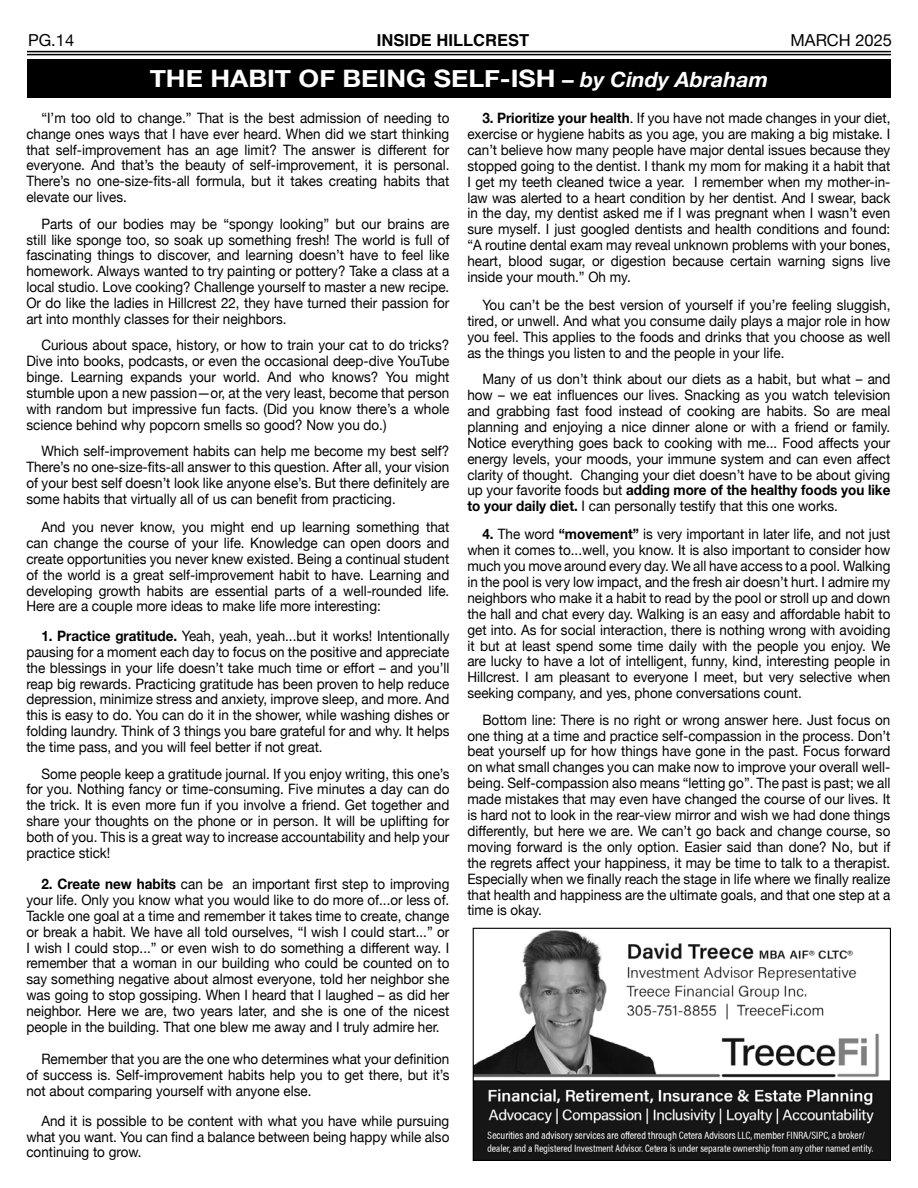
<style>
.page{position:relative;width:918px;height:1188px;background:#fff}
.page>*{position:absolute;margin:0;border:0;box-sizing:border-box;transform-origin:0 0}
.t1{font:700 24px "Helvetica Neue";color:#fff;scale:1.11 1}
.t2{font:700 16.5px "Helvetica";color:#000}
.t3{font:16.5px "Helvetica Neue";color:#000}
.t4{font:14.4px/15.9px "Helvetica Neue";color:#000;text-align:justify;scale:.94 1}
.s1{font-size:21px}
.s2{font-style:italic;font-size:21px}
.s3{font-weight:700}
</style>
<div class="page">
<hr style="left:27px;top:51px;width:864px;height:1px;background:#000">
<hr style="left:27px;top:54px;width:864px;height:1px;background:#000">
<img style="left:475px;top:930px;width:414px;height:229px">
<div style="left:473px;top:928px;width:418px;height:233px;border:1px solid #000"></div>
<div style="left:27px;top:60px;width:864px;height:38px;background:#000"></div>
<p class="t3" style="left:28px;top:28px;width:48px">PG.14</p>
<p class="t2" style="left:377px;top:27px;width:154px">INSIDE HILLCREST</p>
<p class="t3" style="left:791px;top:28px;width:103px">MARCH 2025</p>
<h1 class="t1" style="left:150px;top:60px;width:559px">THE HABIT OF BEING SELF-ISH <span class="s1">–</span> <span class="s2">by Cindy Abraham</span></h1>
<p class="t4" style="left:26px;top:110px;width:452px;text-indent:15px">“I’m too old to change.” That is the best admission of needing to change ones ways that I have ever heard. When did we start thinking that self-improvement has an age limit? The answer is different for everyone. And that’s the beauty of self-improvement, it is personal.<br>There’s no one-size-fits-all formula, but it takes creating habits that elevate our lives.</p>
<p class="t4" style="left:26px;top:216px;width:452px;text-indent:15px">Parts of our bodies may be “spongy looking” but our brains are still like sponge too, so soak up something fresh! The world is full of fascinating things to discover, and learning doesn’t have to feel like homework. Always wanted to try painting or pottery? Take a class at a local studio. Love cooking? Challenge yourself to master a new recipe.<br>Or do like the ladies in Hillcrest 22, they have turned their passion for art into monthly classes for their neighbors.</p>
<p class="t4" style="left:26px;top:338px;width:452px;text-indent:15px">Curious about space, history, or how to train your cat to do tricks?<br>Dive into books, podcasts, or even the occasional deep-dive YouTube binge. Learning expands your world. And who knows? You might stumble upon a new passion—or, at the very least, become that person with random but impressive fun facts. (Did you know there’s a whole science behind why popcorn smells so good? Now you do.)</p>
<p class="t4" style="left:26px;top:444px;width:452px;text-indent:15px">Which self-improvement habits can help me become my best self?<br>There’s no one-size-fits-all answer to this question. After all, your vision of your best self doesn’t look like anyone else’s. But there definitely are some habits that virtually all of us can benefit from practicing.</p>
<p class="t4" style="left:26px;top:520px;width:452px;text-indent:15px">And you never know, you might end up learning something that can change the course of your life. Knowledge can open doors and create opportunities you never knew existed. Being a continual student of the world is a great self-improvement habit to have. Learning and developing growth habits are essential parts of a well-rounded life.<br>Here are a couple more ideas to make life more interesting:</p>
<p class="t4" style="left:26px;top:629px;width:452px;text-indent:15px"><span class="s3">1. Practice gratitude.</span> Yeah, yeah, yeah...but it works! Intentionally pausing for a moment each day to focus on the positive and appreciate the blessings in your life doesn’t take much time or effort – and you’ll reap big rewards. Practicing gratitude has been proven to help reduce depression, minimize stress and anxiety, improve sleep, and more. And this is easy to do. You can do it in the shower, while washing dishes or folding laundry. Think of 3 things you bare grateful for and why. It helps the time pass, and you will feel better if not great.</p>
<p class="t4" style="left:26px;top:766px;width:452px;text-indent:15px">Some people keep a gratitude journal. If you enjoy writing, this one’s for you. Nothing fancy or time-consuming. Five minutes a day can do the trick. It is even more fun if you involve a friend. Get together and share your thoughts on the phone or in person. It will be uplifting for both of you. This is a great way to increase accountability and help your practice stick!</p>
<p class="t4" style="left:26px;top:877px;width:452px;text-indent:15px"><span class="s3">2. Create new habits</span> can be an important first step to improving your life. Only you know what you would like to do more of...or less of.<br>Tackle one goal at a time and remember it takes time to create, change or break a habit. We have all told ourselves, “I wish I could start...” or I wish I could stop...” or even wish to do something a different way. I remember that a woman in our building who could be counted on to say something negative about almost everyone, told her neighbor she was going to stop gossiping. When I heard that I laughed – as did her neighbor. Here we are, two years later, and she is one of the nicest people in the building. That one blew me away and I truly admire her.</p>
<p class="t4" style="left:26px;top:1052px;width:452px;text-indent:15px">Remember that you are the one who determines what your definition of success is. Self-improvement habits help you to get there, but it’s not about comparing yourself with anyone else.</p>
<p class="t4" style="left:26px;top:1113px;width:452px;text-indent:15px">And it is possible to be content with what you have while pursuing what you want. You can find a balance between being happy while also continuing to grow.</p>
<p class="t4" style="left:467px;top:111px;width:452px;text-indent:15px"><span class="s3">3. Prioritize your health</span>. If you have not made changes in your diet, exercise or hygiene habits as you age, you are making a big mistake. I can’t believe how many people have major dental issues because they stopped going to the dentist. I thank my mom for making it a habit that I get my teeth cleaned twice a year. I remember when my mother-in&shy;law was alerted to a heart condition by her dentist. And I swear, back in the day, my dentist asked me if I was pregnant when I wasn’t even sure myself. I just googled dentists and health conditions and found: “A routine dental exam may reveal unknown problems with your bones, heart, blood sugar, or digestion because certain warning signs live inside your mouth.” Oh my.</p>
<p class="t4" style="left:467px;top:298px;width:452px;text-indent:15px">You can’t be the best version of yourself if you’re feeling sluggish, tired, or unwell. And what you consume daily plays a major role in how you feel. This applies to the foods and drinks that you choose as well as the things you listen to and the people in your life.</p>
<p class="t4" style="left:467px;top:372px;width:452px;text-indent:15px">Many of us don’t think about our diets as a habit, but what – and how – we eat influences our lives. Snacking as you watch television and grabbing fast food instead of cooking are habits. So are meal planning and enjoying a nice dinner alone or with a friend or family.<br>Notice everything goes back to cooking with me... Food affects your energy levels, your moods, your immune system and can even affect clarity of thought. Changing your diet doesn’t have to be about giving up your favorite foods but <span class="s3">adding more of the healthy foods you like to your daily diet.</span> I can personally testify that this one works.</p>
<p class="t4" style="left:467px;top:527px;width:452px;text-indent:15px"><span class="s3">4.</span> The word <span class="s3">“movement”</span> is very important in later life, and not just when it comes to...well, you know. It is also important to consider how much you move around every day. We all have access to a pool. Walking in the pool is very low impact, and the fresh air doesn’t hurt. I admire my neighbors who make it a habit to read by the pool or stroll up and down the hall and chat every day. Walking is an easy and affordable habit to get into. As for social interaction, there is nothing wrong with avoiding it but at least spend some time daily with the people you enjoy. We are lucky to have a lot of intelligent, funny, kind, interesting people in Hillcrest. I am pleasant to everyone I meet, but very selective when seeking company, and yes, phone conversations count.</p>
<p class="t4" style="left:467px;top:712px;width:452px;text-indent:15px">Bottom line: There is no right or wrong answer here. Just focus on one thing at a time and practice self-compassion in the process. Don’t beat yourself up for how things have gone in the past. Focus forward on what small changes you can make now to improve your overall well&shy;being. Self-compassion also means “letting go”. The past is past; we all made mistakes that may even have changed the course of our lives. It is hard not to look in the rear-view mirror and wish we had done things differently, but here we are. We can’t go back and change course, so moving forward is the only option. Easier said than done? No, but if the regrets affect your happiness, it may be time to talk to a therapist.<br>Especially when we finally reach the stage in life where we finally realize that health and happiness are the ultimate goals, and that one step at a time is okay.</p>
</div>
